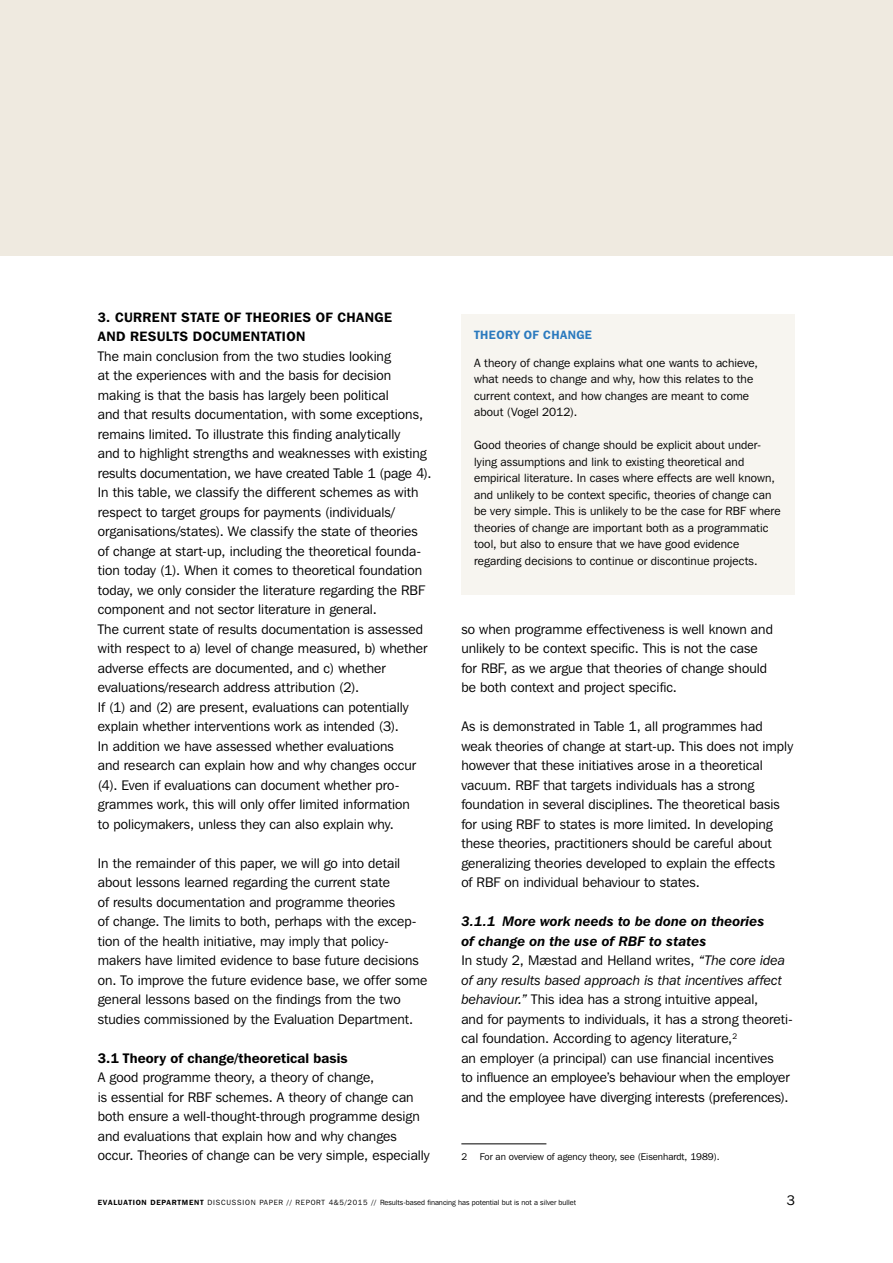
<style>
.page{position:relative;width:893px;height:1263px;background:#fff}
.page>*{position:absolute;margin:0;border:0;box-sizing:border-box;transform-origin:0 0}
.t1{font:13.8px/19.5px "Franklin Gothic IT Cby BT";letter-spacing:.005em;color:#000}
.t2{font:600 13.8px "Franklin Gothic IT Cby BT";letter-spacing:.01em;color:#000}
.t3{font:600 13.5px/19.5px "Franklin Gothic IT Cby BT";letter-spacing:.03em;color:#000}
.t4{font:600 12px "Franklin Gothic IT Cby BT";letter-spacing:.035em;color:#2b7abe}
.t5{font:11.85px/16.5px "Franklin Gothic IT Cby BT";letter-spacing:.01em;color:#000}
.t6{font:9.75px "Franklin Gothic IT Cby BT";color:#000}
.t7{font:7.5px "Franklin Gothic IT Cby BT";letter-spacing:.1em;color:#000}
.s1{font-weight:600;font-style:italic}
.s2{font-style:italic}
.s3{font-weight:600}
</style>
<div class="page">
<div style="left:0;top:0;width:893px;height:256px;background:#efeae0"></div>
<hr style="left:461px;top:1143px;width:85px;height:1px;background:#000">
<div style="left:461px;top:314px;width:334px;height:280px;background:#f7f5f0"></div>
<p class="t3" style="left:98px;top:307px;width:295px">3. CURRENT STATE OF THEORIES OF CHANGE<br>AND RESULTS DOCUMENTATION</p>
<p class="t1" style="left:98px;top:346px;width:335px">The main conclusion from the two studies looking<br>at the experiences with and the basis for decision making is that the basis has largely been political<br>and that results documentation, with some exceptions, remains limited. To illustrate this finding analytically<br>and to highlight strengths and weaknesses with existing results documentation, we have created Table 1 (page 4).<br>In this table, we classify the different schemes as with respect to target groups for payments (individuals/ organisations/states). We classify the state of theories of change at start-up, including the theoretical founda&shy;tion today (1). When it comes to theoretical foundation today, we only consider the literature regarding the RBF component and not sector literature in general.<br>The current state of results documentation is assessed with respect to a) level of change measured, b) whether adverse effects are documented, and c) whether evaluations/research address attribution (2).<br>If (1) and (2) are present, evaluations can potentially explain whether interventions work as intended (3).<br>In addition we have assessed whether evaluations<br>and research can explain how and why changes occur (4). Even if evaluations can document whether pro&shy;grammes work, this will only offer limited information<br>to policymakers, unless they can also explain why.</p>
<p class="t1" style="left:98px;top:853px;width:331px">I n the remainder of this paper, we will go into detail about lessons learned regarding the current state<br>of results documentation and programme theories<br>of change. The limits to both, perhaps with the excep&shy;tion of the health initiative, may imply that policy&shy;makers have limited evidence to base future decisions on. To improve the future evidence base, we offer some general lessons based on the findings from the two studies commissioned by the Evaluation Department.</p>
<p class="t2" style="left:98px;top:1049px;width:251px">3.1 THEORY OF CHANGE/THEORETICAL BASIS</p>
<p class="t1" style="left:98px;top:1067px;width:333px">A good programme theory, a theory of change,<br>is essential for RBF schemes. A theory of change can both ensure a well-thought-through programme design and evaluations that explain how and why changes occur. Theories of change can be very simple, especially</p>
<p class="t4" style="left:474px;top:327px;width:118px">THEORY OF CHANGE</p>
<p class="t5" style="left:474px;top:354px;width:286px">A theory of change explains what one wants to achieve, what needs to change and why, how this relates to the current context, and how changes are meant to come about (Vogel 2012).</p>
<p class="t5" style="left:474px;top:437px;width:308px">Good theories of change should be explicit about under&shy;lying assumptions and link to existing theoretical and empirical literature. I n cases where effects are well known, and unlikely to be context specific, theories of change can be very simple. This is unlikely to be the case for RBF where theories of change are important both as a programmatic tool, but also to ensure that we have good evidence regarding decisions to continue or discontinue projects.</p>
<p class="t1" style="left:461px;top:619px;width:313px">so when programme effectiveness is well known and unlikely to be context specific. This is not the case for RBF, as we argue that theories of change should be both context and project specific.</p>
<p class="t1" style="left:461px;top:716px;width:333px">As is demonstrated in Table 1, all programmes had weak theories of change at start-up. This does not imply however that these initiatives arose in a theoretical vacuum. RBF that targets individuals has a strong foundation in several disciplines. The theoretical basis for using RBF to states is more limited. I n developing these theories, practitioners should be careful about generalizing theories developed to explain the effects<br>of RBF on individual behaviour to states.</p>
<p class="t1" style="left:461px;top:911px;width:333px"><span class="s1">3.1.1 More work needs to be done on theories<br>of change on the use of RBF to states<br></span>In study 2, Mæstad and Helland writes, <span class="s2">“The core idea of any results based approach is that incentives affect behaviour.”</span> This idea has a strong intuitive appeal,<br>and for payments to individuals, it has a strong theoreti&shy;cal foundation. According to agency literature,<sup>2<br></sup>an employer (a principal) can use financial incentives<br>to influence an employee’s behaviour when the employer and the employee have diverging interests (preferences).</p>
<p class="t6" style="left:461px;top:1151px;width:7px">2</p>
<p class="t6" style="left:480px;top:1151px;width:241px">For an overview of agency theory, see (Eisenhardt, 1989).</p>
<p class="t7" style="left:98px;top:1198px;width:480px"><span class="s3">EVALUATION DE PARTME NT</span> Discussion paper // R eport 4&amp;5/2015 // Results-based financing has potential but is not a silver bullet</p>
<p class="t1" style="left:787px;top:1190px;width:10px">3</p>
</div>
